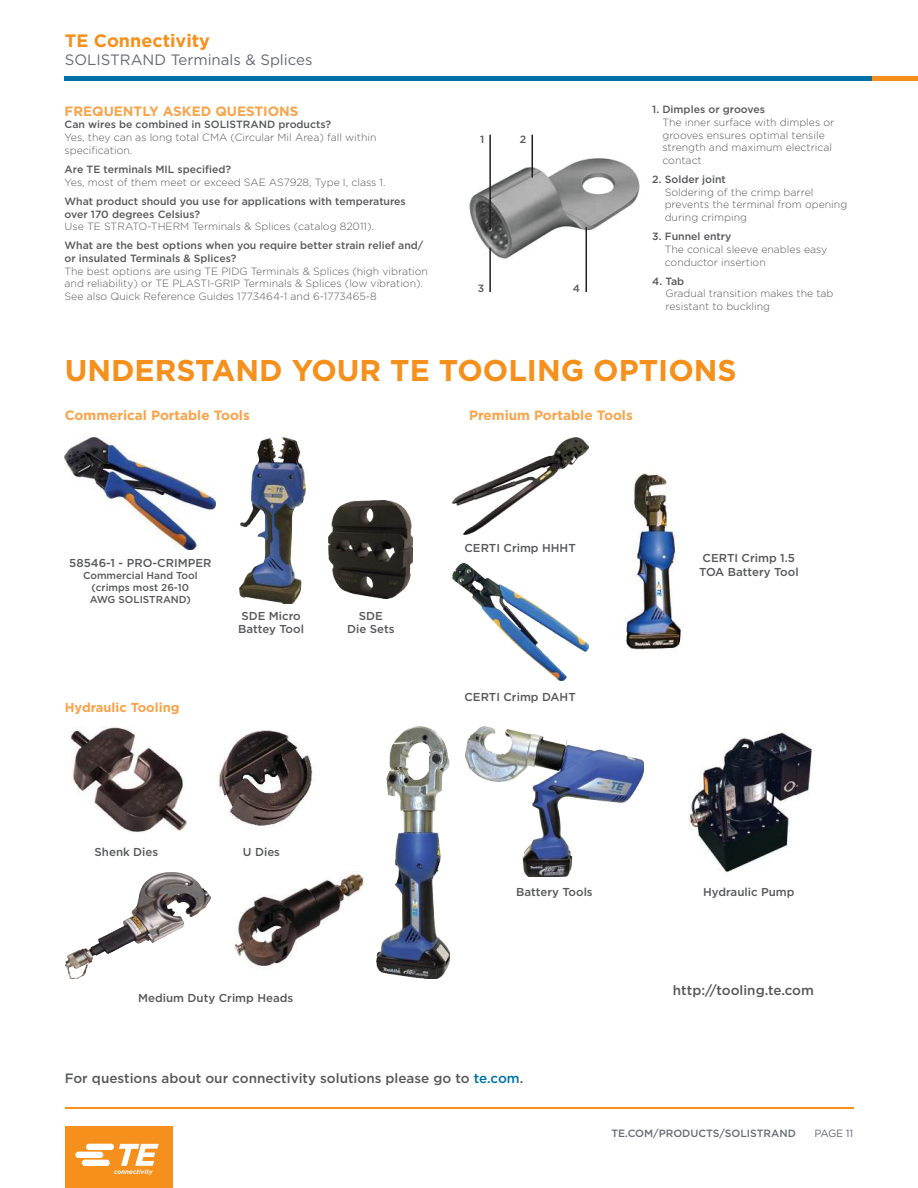
<style>
.page{position:relative;width:918px;height:1188px;background:#fff}
.page>*{position:absolute;margin:0;border:0;box-sizing:border-box;transform-origin:0 0}
.t1{font:700 30px "Gotham";color:#f6901d}
.t2{font:700 18px "Gotham";color:#f6901d}
.t3{font:15px "Gotham";color:#686b73}
.t4{font:500 13.5px "Gotham";color:#57585a}
.t5{font:700 13.5px "Gotham";color:#f9a34a}
.t6{font:700 12.9px "Gotham";color:#f9a34a}
.t7{font:500 11.55px/13.8px "Gotham";color:#57585a;text-align:center}
.t8{font:300 10.5px/12.6px "Gotham";color:#57585a}
.t9{font:500 10.5px/12.6px "Gotham";color:#57585a}
.t10{font:500 10.5px "Gotham";color:#686b73}
.t11{font:10.5px "Gotham";letter-spacing:-.04em;color:#686b73}
.t12{font:500 10.05px/12.1px "Gotham";color:#57585a;text-align:center}
.s1{color:#0071a6}
</style>
<div class="page">
<hr style="left:65px;top:1107px;width:788px;height:1px;background:#f6901d">
<div style="left:65px;top:1126px;width:108px;height:62px;background:#f6901d"></div>
<svg style="left:75px;top:1144px;width:84px;height:31px"></svg>
<hr style="left:871px;top:77px;width:47px;height:4px;background:#f6901d">
<hr style="left:65px;top:77px;width:807px;height:4px;background:#0071a6">
<img style="left:469px;top:157px;width:171px;height:102px">
<hr style="left:489px;top:135px;width:2px;height:95px;background:#221f1f">
<hr style="left:532px;top:135px;width:1px;height:43px;background:#221f1f">
<hr style="left:586px;top:227px;width:1px;height:65px;background:#221f1f">
<hr style="left:489px;top:248px;width:2px;height:44px;background:#221f1f">
<img style="left:65px;top:438px;width:151px;height:112px">
<img style="left:240px;top:438px;width:65px;height:165px">
<img style="left:329px;top:501px;width:84px;height:98px">
<img style="left:626px;top:473px;width:56px;height:177px">
<img style="left:452px;top:438px;width:136px;height:97px">
<img style="left:452px;top:564px;width:136px;height:116px">
<img style="left:70px;top:726px;width:117px;height:107px">
<img style="left:218px;top:730px;width:98px;height:97px">
<img style="left:65px;top:872px;width:119px;height:107px">
<img style="left:234px;top:873px;width:133px;height:96px">
<img style="left:465px;top:726px;width:179px;height:150px">
<img style="left:376px;top:726px;width:74px;height:253px">
<img style="left:688px;top:732px;width:125px;height:141px">
<h2 class="t2" style="left:65px;top:32px;width:147px">TE Connectivity</h2>
<h3 class="t3" style="left:65px;top:53px;width:249px">SOLISTRAND Terminals &amp; Splices</h3>
<p class="t5" style="left:65px;top:105px;width:236px">FREQUENTLY ASKED QUESTIONS</p>
<p class="t9" style="left:65px;top:119px;width:268px">Can wires be combined in SOLISTRAND products?</p>
<p class="t8" style="left:65px;top:132px;width:313px">Yes, they can as long total CMA (Circular Mil Area) fall within specification.</p>
<p class="t9" style="left:65px;top:164px;width:168px">Are TE terminals MIL specified?</p>
<p class="t8" style="left:65px;top:176px;width:322px">Yes, most of them meet or exceed SAE AS7928, Type I, class 1.</p>
<p class="t9" style="left:65px;top:195px;width:343px">What product should you use for applications with temperatures over 170 degrees Celsius?</p>
<p class="t8" style="left:65px;top:221px;width:311px">Use TE STRATO-THERM Terminals &amp; Splices (catalog 82011).</p>
<p class="t9" style="left:65px;top:240px;width:360px">What are the best options when you require better strain relief and/ or insulated Terminals &amp; Splices?</p>
<p class="t8" style="left:65px;top:265px;width:365px">The best options are using TE PIDG Terminals &amp; Splices (high vibration and reliability) or TE PLASTI-GRIP Terminals &amp; Splices (low vibration).<br>See also Quick Reference Guides 1773464-1 and 6-1773465-8</p>
<p class="t9" style="left:480px;top:134px;width:6px">1</p>
<p class="t9" style="left:520px;top:134px;width:8px">2</p>
<p class="t9" style="left:478px;top:283px;width:8px">3</p>
<p class="t9" style="left:573px;top:283px;width:9px">4</p>
<p class="t9" style="left:652px;top:104px;width:114px">1. Dimples or grooves</p>
<p class="t8" style="left:662px;top:117px;width:173px">The inner surface with dimples or grooves ensures optimal tensile strength and maximum electrical contact</p>
<p class="t9" style="left:652px;top:174px;width:75px">2. Solder joint</p>
<p class="t8" style="left:665px;top:186px;width:184px">Soldering of the crimp barrel prevents the terminal from opening during crimping</p>
<p class="t9" style="left:652px;top:231px;width:81px">3. Funnel entry</p>
<p class="t8" style="left:665px;top:243px;width:164px">The conical sleeve enables easy conductor insertion</p>
<p class="t9" style="left:652px;top:275px;width:33px">4. Tab</p>
<p class="t8" style="left:665px;top:288px;width:170px">Gradual transition makes the tab resistant to buckling</p>
<h1 class="t1" style="left:65px;top:357px;width:673px">UNDERSTAND YOUR TE TOOLING OPTIONS</h1>
<p class="t5" style="left:65px;top:409px;width:187px">Commerical Portable Tools</p>
<p class="t5" style="left:469px;top:409px;width:165px">Premium Portable Tools</p>
<p class="t7" style="left:69px;top:557px;width:144px">58546-1 - PRO-CRIMPER</p>
<p class="t12" style="left:83px;top:570px;width:116px">Commercial Hand Tool (crimps most 26-10<br>AWG SOLISTRAND)</p>
<p class="t6" style="left:65px;top:701px;width:116px">Hydraulic Tooling</p>
<p class="t7" style="left:238px;top:609px;width:67px;text-align:left">SDE Micro<br>Battey Tool</p>
<p class="t7" style="left:347px;top:609px;width:49px">SDE<br>Die Sets</p>
<p class="t7" style="left:95px;top:845px;width:65px">Shenk Dies</p>
<p class="t7" style="left:243px;top:845px;width:39px">U Dies</p>
<p class="t7" style="left:465px;top:541px;width:113px">CERTI Crimp HHHT</p>
<p class="t7" style="left:464px;top:691px;width:113px">CERTI Crimp DAHT</p>
<p class="t7" style="left:699px;top:552px;width:101px">CERTI Crimp 1.5<br>TOA Battery Tool</p>
<p class="t7" style="left:138px;top:991px;width:157px">Medium Duty Crimp Heads</p>
<p class="t7" style="left:516px;top:886px;width:78px">Battery Tools</p>
<p class="t7" style="left:703px;top:886px;width:93px">Hydraulic Pump</p>
<p class="t4" style="left:673px;top:984px;width:143px">http://tooling.te.com</p>
<p class="t4" style="left:65px;top:1072px;width:460px">For questions about our connectivity solutions please go to <span class="s1">te.com</span>.</p>
<p class="t10" style="left:611px;top:1129px;width:186px">TE.COM/PRODUCTS/SOLISTRAND</p>
<p class="t11" style="left:814px;top:1129px;width:40px">PAGE 11</p>
</div>
